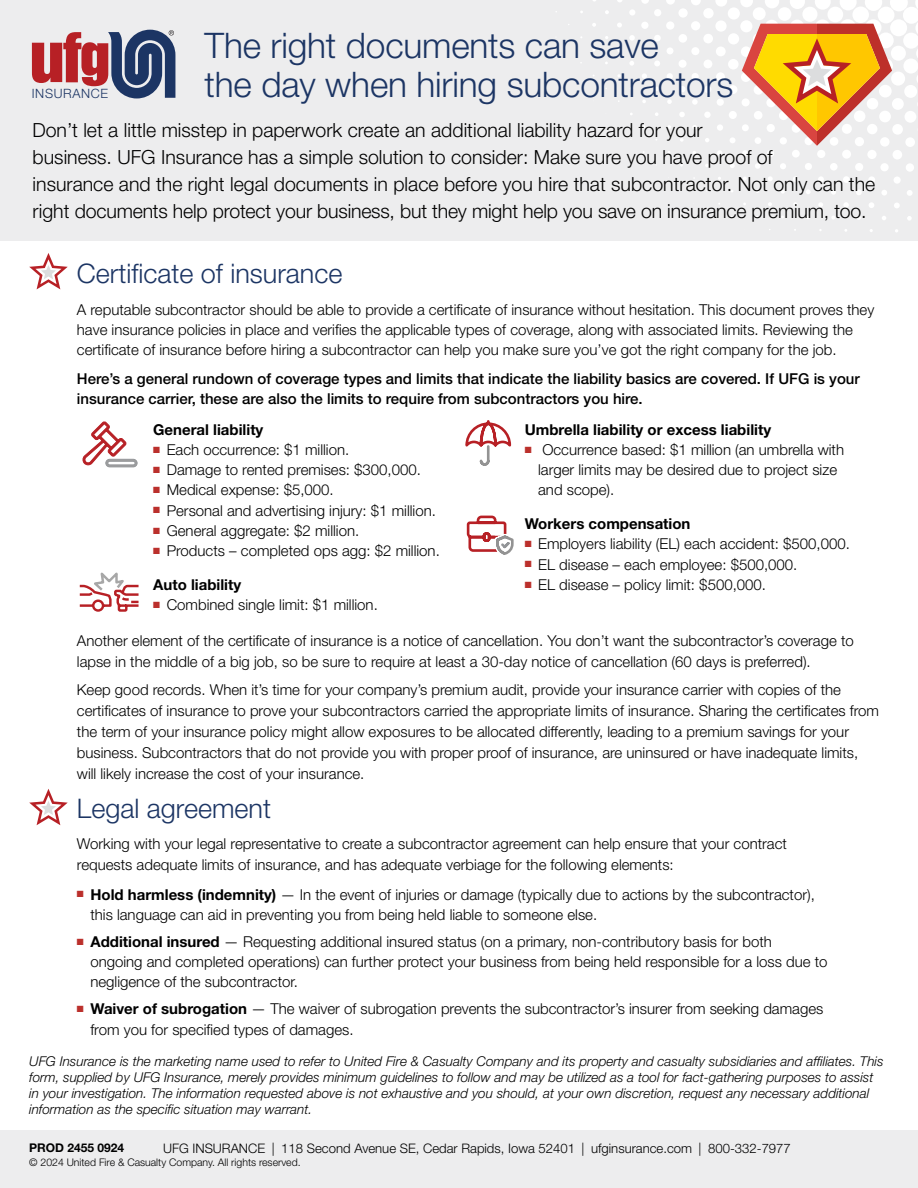
<style>
.page{position:relative;width:918px;height:1188px;background:#fff}
.page>*{position:absolute;margin:0;border:0;box-sizing:border-box;transform-origin:0 0}
.t1{font:300 35.25px/39px "Helvetica Neue LT Std";letter-spacing:-.005em;color:#1c3564}
.t2{font:300 27px "Helvetica Neue LT Std";color:#1c3564}
.t3{font:300 19.5px/27px "Helvetica Neue LT Std";color:#000}
.t4{font:300 15px/20.2px "Helvetica Neue LT Std";color:#000}
.t5{font:500 15px/19.5px "Helvetica Neue LT Std";color:#000}
.t6{font:700 15px "Helvetica Neue LT Std";color:#000}
.t7{font:italic 300 13.5px/16.2px "Helvetica Neue LT Std";color:#000}
.t8{font:300 13.2px "Helvetica Neue LT Std";color:#000}
.t9{font:300 12.9px "Helvetica Neue LT Std";letter-spacing:.05em;color:#1c3564}
.t10{font:700 12px "Helvetica Neue LT Std";color:#000}
.t11{font:300 10.5px "Helvetica Neue LT Std";color:#000}
.s1{color:#bb302c}
.s2{font-weight:700}
</style>
<div class="page">
<div style="left:0;top:0;width:918px;height:240px;background:#ededee"></div>
<svg style="left:907px;top:216px;width:5px;height:4px"></svg>
<svg style="left:882px;top:216px;width:4px;height:4px"></svg>
<svg style="left:894px;top:203px;width:6px;height:5px"></svg>
<svg style="left:857px;top:216px;width:4px;height:4px"></svg>
<svg style="left:869px;top:202px;width:5px;height:6px"></svg>
<svg style="left:844px;top:202px;width:5px;height:6px"></svg>
<svg style="left:818px;top:202px;width:5px;height:5px"></svg>
<svg style="left:768px;top:202px;width:4px;height:4px"></svg>
<svg style="left:630px;top:61px;width:4px;height:4px"></svg>
<svg style="left:629px;top:35px;width:6px;height:5px"></svg>
<svg style="left:617px;top:23px;width:5px;height:4px"></svg>
<svg style="left:629px;top:10px;width:6px;height:5px"></svg>
<svg style="left:592px;top:23px;width:4px;height:4px"></svg>
<svg style="left:605px;top:10px;width:4px;height:4px"></svg>
<div style="left:0;top:1131px;width:918px;height:57px;background:#ededee"></div>
<svg style="left:32px;top:30px;width:143px;height:68px"></svg>
<svg style="left:82px;top:421px;width:56px;height:46px"></svg>
<svg style="left:29px;top:253px;width:39px;height:36px"></svg>
<svg style="left:641px;top:0;width:277px;height:196px"></svg>
<svg style="left:29px;top:789px;width:39px;height:36px"></svg>
<svg style="left:465px;top:420px;width:47px;height:46px"></svg>
<svg style="left:79px;top:572px;width:60px;height:40px"></svg>
<svg style="left:466px;top:515px;width:48px;height:40px"></svg>
<h1 class="t1" style="left:205px;top:25px;width:530px">The right documents can save<br>the day when hiring subcontractors</h1>
<p class="t3" style="left:32px;top:117px;width:844px">Don’t let a little misstep in paperwork create an additional liability hazard for your<br>business. UFG Insurance has a simple solution to consider: Make sure you have proof of<br>insurance and the right legal documents in place before you hire that subcontractor. Not only can the right documents help protect your business, but they might help you save on insurance premium, too.</p>
<p class="t9" style="left:32px;top:85px;width:78px">INSURANCE</p>
<h2 class="t2" style="left:77px;top:257px;width:267px">Certificate of insurance</h2>
<p class="t4" style="left:77px;top:299px;width:799px">A reputable subcontractor should be able to provide a certificate of insurance without hesitation. This document proves they have insurance policies in place and verifies the applicable types of coverage, along with associated limits. Reviewing the certificate of insurance before hiring a subcontractor can help you make sure you’ve got the right company for the job.</p>
<p class="t5" style="left:77px;top:369px;width:784px">Here’s a general rundown of coverage types and limits that indicate the liability basics are covered. If UFG is your insurance carrier, these are also the limits to require from subcontractors you hire.</p>
<p class="t6" style="left:153px;top:420px;width:112px">General liability</p>
<p class="t4" style="left:153px;top:439px;width:198px"><span class="s1">■</span> Each occurrence: $1 million.</p>
<p class="t4" style="left:153px;top:459px;width:269px"><span class="s1">■</span> Damage to rented premises: $300,000.</p>
<p class="t4" style="left:153px;top:480px;width:182px"><span class="s1">■</span> Medical expense: $5,000.</p>
<p class="t4" style="left:153px;top:500px;width:284px"><span class="s1">■</span> Personal and advertising injury: $1 million.</p>
<p class="t4" style="left:153px;top:520px;width:208px"><span class="s1">■</span> General aggregate: $2 million.</p>
<p class="t4" style="left:153px;top:540px;width:288px"><span class="s1">■</span> Products – completed ops agg: $2 million.</p>
<p class="t6" style="left:153px;top:575px;width:89px">Auto liability</p>
<p class="t4" style="left:153px;top:594px;width:226px"><span class="s1">■</span> Combined single limit: $1 million.</p>
<p class="t6" style="left:525px;top:420px;width:248px">Umbrella liability or excess liability</p>
<p class="t4" style="left:538px;top:439px;width:307px;text-indent:-13px"><span class="s1">■</span> Occurrence based: $1 million (an umbrella with larger limits may be desired due to project size and scope).</p>
<p class="t6" style="left:525px;top:515px;width:167px">Workers compensation</p>
<p class="t4" style="left:525px;top:534px;width:327px"><span class="s1">■</span> Employers liability (EL) each accident: $500,000.</p>
<p class="t4" style="left:525px;top:554px;width:274px"><span class="s1">■</span> EL disease – each employee: $500,000.</p>
<p class="t4" style="left:525px;top:574px;width:243px"><span class="s1">■</span> EL disease – policy limit: $500,000.</p>
<p class="t4" style="left:77px;top:630px;width:778px;line-height:21px">Another element of the certificate of insurance is a notice of cancellation. You don’t want the subcontractor’s coverage to lapse in the middle of a big job, so be sure to require at least a 30-day notice of cancellation (60 days is preferred).</p>
<p class="t4" style="left:77px;top:678px;width:804px;line-height:21px">Keep good records. When it’s time for your company’s premium audit, provide your insurance carrier with copies of the certificates of insurance to prove your subcontractors carried the appropriate limits of insurance. Sharing the certificates from the term of your insurance policy might allow exposures to be allocated differently, leading to a premium savings for your business. Subcontractors that do not provide you with proper proof of insurance, are uninsured or have inadequate limits, will likely increase the cost of your insurance.</p>
<h2 class="t2" style="left:77px;top:792px;width:196px">Legal agreement</h2>
<p class="t4" style="left:77px;top:834px;width:712px">Working with your legal representative to create a subcontractor agreement can help ensure that your contract requests adequate limits of insurance, and has adequate verbiage for the following elements:</p>
<p class="t4" style="left:90px;top:884px;width:726px;text-indent:-13px"><span class="s1">■</span> <span class="s2">Hold harmless (indemnity)</span> — In the event of injuries or damage (typically due to actions by the subcontractor), this language can aid in preventing you from being held liable to someone else.</p>
<p class="t4" style="left:90px;top:931px;width:739px;text-indent:-13px"><span class="s1">■</span> <span class="s2">Additional insured</span> — Requesting additional insured status (on a primary, non-contributory basis for both ongoing and completed operations) can further protect your business from being held responsible for a loss due to negligence of the subcontractor.</p>
<p class="t4" style="left:90px;top:999px;width:734px;text-indent:-13px"><span class="s1">■</span> <span class="s2">Waiver of subrogation</span> — The waiver of subrogation prevents the subcontractor’s insurer from seeking damages from you for specified types of damages.</p>
<p class="t7" style="left:29px;top:1053px;width:856px">UFG Insurance is the marketing name used to refer to United Fire &amp; Casualty Company and its property and casualty subsidiaries and affiliates. This form, supplied by UFG Insurance, merely provides minimum guidelines to follow and may be utilized as a tool for fact-gathering purposes to assist in your investigation. The information requested above is not exhaustive and you should, at your own discretion, request any necessary additional information as the specific situation may warrant.</p>
<p class="t8" style="left:163px;top:1140px;width:629px">UFG INSURANCE | 118 Second Avenue SE, Cedar Rapids, Iowa 52401 | ufginsurance.com | 800-332-7977</p>
<p class="t10" style="left:29px;top:1140px;width:96px">PROD 2455 0924</p>
<p class="t11" style="left:29px;top:1155px;width:273px">© 2024 United Fire &amp; Casualty Company. All rights reserved.</p>
</div>
